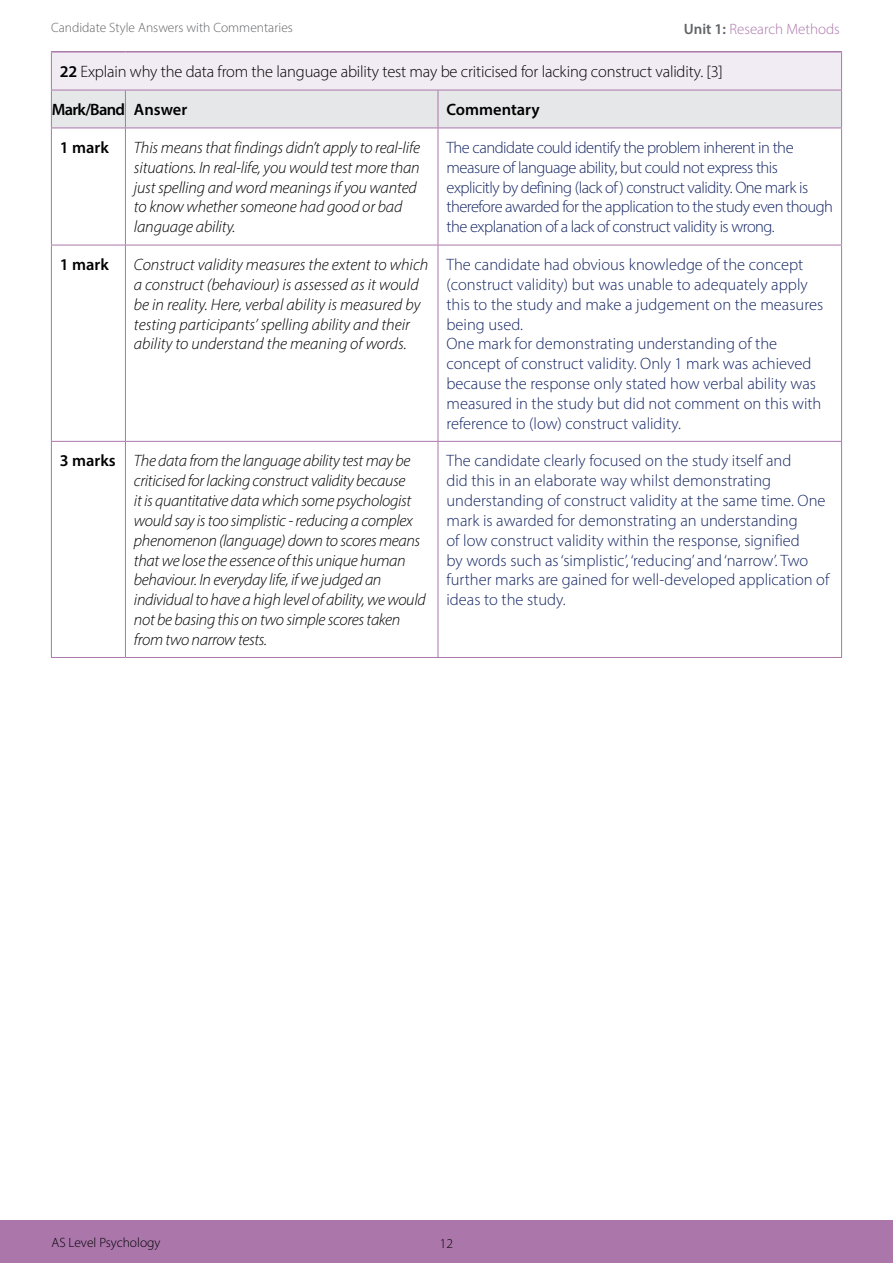
<style>
.page{position:relative;width:893px;height:1263px;background:#fff}
.page>*{position:absolute;margin:0;border:0;box-sizing:border-box;transform-origin:0 0}
.Body_10pt{font:italic 300 16.5px/19.8px "Myriad Pro";letter-spacing:-.015em;color:#000}
.Body_10pt-2{font:300 16.5px/19.8px "Myriad Pro";color:#152664}
.Body_10pt-3{font:300 16.5px/19.8px "Myriad Pro";letter-spacing:-.03em;color:#152664}
.Body_10pt-4{font:300 16.5px "Myriad Pro";letter-spacing:-.01em;color:#000}
.Body_10pt-5{font:600 16.5px "Myriad Pro";color:#000}
.Body_10pt-6{font:600 16.5px "Myriad Pro";letter-spacing:-.04em;color:#000}
.t1{font:300 15px "Myriad Pro";color:#ab77ab}
.t2{font:300 13.5px "Myriad Pro";color:#636466}
.t3{font:300 13.5px "Myriad Pro";color:#000}
.s1{font-weight:600;color:#636466}
.s2{font-weight:600}
</style>
<div class="page">
<div style="left:0;top:1220px;width:893px;height:43px;background:#ab77ab"></div>
<div style="left:51px;top:52px;width:791px;height:38px;background:#f1ebf3"></div>
<div style="left:52px;top:91px;width:789px;height:37px;background:#e6e7e8"></div>
<hr style="left:51px;top:51px;width:74px;height:2px;background:#ab77ab">
<hr style="left:125px;top:51px;width:313px;height:2px;background:#ab77ab">
<hr style="left:438px;top:51px;width:404px;height:2px;background:#ab77ab">
<hr style="left:51px;top:53px;width:1px;height:37px;background:#ab77ab">
<hr style="left:841px;top:53px;width:1px;height:37px;background:#ab77ab">
<hr style="left:51px;top:90px;width:74px;height:1px;background:#ab77ab">
<hr style="left:51px;top:90px;width:1px;height:38px;background:#ab77ab">
<hr style="left:125px;top:90px;width:313px;height:1px;background:#ab77ab">
<hr style="left:125px;top:90px;width:1px;height:38px;background:#ab77ab">
<hr style="left:438px;top:90px;width:404px;height:1px;background:#ab77ab">
<hr style="left:438px;top:90px;width:1px;height:38px;background:#ab77ab">
<hr style="left:841px;top:90px;width:1px;height:38px;background:#ab77ab">
<hr style="left:51px;top:128px;width:74px;height:1px;background:#ab77ab">
<hr style="left:51px;top:128px;width:1px;height:117px;background:#ab77ab">
<hr style="left:125px;top:128px;width:313px;height:1px;background:#ab77ab">
<hr style="left:125px;top:128px;width:1px;height:117px;background:#ab77ab">
<hr style="left:438px;top:128px;width:404px;height:1px;background:#ab77ab">
<hr style="left:438px;top:128px;width:1px;height:117px;background:#ab77ab">
<hr style="left:841px;top:128px;width:1px;height:117px;background:#ab77ab">
<hr style="left:51px;top:245px;width:74px;height:1px;background:#ab77ab">
<hr style="left:51px;top:245px;width:1px;height:196px;background:#ab77ab">
<hr style="left:125px;top:245px;width:313px;height:1px;background:#ab77ab">
<hr style="left:125px;top:245px;width:1px;height:196px;background:#ab77ab">
<hr style="left:438px;top:245px;width:404px;height:1px;background:#ab77ab">
<hr style="left:438px;top:245px;width:1px;height:196px;background:#ab77ab">
<hr style="left:841px;top:245px;width:1px;height:196px;background:#ab77ab">
<hr style="left:51px;top:441px;width:74px;height:1px;background:#ab77ab">
<hr style="left:51px;top:442px;width:1px;height:215px;background:#ab77ab">
<hr style="left:125px;top:441px;width:313px;height:1px;background:#ab77ab">
<hr style="left:125px;top:442px;width:1px;height:215px;background:#ab77ab">
<hr style="left:438px;top:441px;width:404px;height:1px;background:#ab77ab">
<hr style="left:438px;top:442px;width:1px;height:215px;background:#ab77ab">
<hr style="left:841px;top:442px;width:1px;height:215px;background:#ab77ab">
<hr style="left:51px;top:657px;width:74px;height:1px;background:#ab77ab">
<hr style="left:125px;top:657px;width:313px;height:1px;background:#ab77ab">
<hr style="left:438px;top:657px;width:404px;height:1px;background:#ab77ab">
<p class="t2" style="left:51px;top:20px;width:243px">Candidate Style Answers with Commentaries</p>
<p class="t1" style="left:684px;top:20px;width:157px"><span class="s1">Unit 1:</span> Research Methods</p>
<p class="Body_10pt-4" style="left:60px;top:61px;width:665px"><span class="s2">22</span> Explain why the data from the language ability test may be criticised for lacking construct validity. [3]</p>
<p class="Body_10pt-6" style="left:52px;top:99px;width:75px">Mark/Band</p>
<p class="Body_10pt-5" style="left:134px;top:99px;width:55px">Answer</p>
<p class="Body_10pt-5" style="left:446px;top:99px;width:95px">Commentary</p>
<p class="Body_10pt-5" style="left:60px;top:137px;width:50px">1 mark</p>
<p class="Body_10pt" style="left:134px;top:138px;width:288px">This means that findings didn’t apply to real-life situations. In real-life, you would test more than just spelling and word meanings if you wanted to know whether someone had good or bad language ability.</p>
<p class="Body_10pt-3" style="left:446px;top:138px;width:388px">The candidate could identify the problem inherent in the measure of language ability, but could not express this explicitly by defining (lack of) construct validity. One mark is therefore awarded for the application to the study even though the explanation of a lack of construct validity is wrong.</p>
<p class="Body_10pt-5" style="left:60px;top:254px;width:50px">1 mark</p>
<p class="Body_10pt" style="left:134px;top:255px;width:296px">Construct validity measures the extent to which a construct (behaviour) is assessed as it would be in reality. Here, verbal ability is measured by testing participants’ spelling ability and their ability to understand the meaning of words.</p>
<p class="Body_10pt-2" style="left:446px;top:255px;width:378px">The candidate had obvious knowledge of the concept (construct validity) but was unable to adequately apply this to the study and make a judgement on the measures being used.</p>
<p class="Body_10pt-2" style="left:446px;top:334px;width:376px">One mark for demonstrating understanding of the concept of construct validity. Only 1 mark was achieved because the response only stated how verbal ability was measured in the study but did not comment on this with reference to (low) construct validity.</p>
<p class="Body_10pt-5" style="left:60px;top:450px;width:57px">3 marks</p>
<p class="Body_10pt" style="left:134px;top:451px;width:293px">The data from the language ability test may be criticised for lacking construct validity because<br>it is quantitative data which some psychologist would say is too simplistic - reducing a complex phenomenon (language) down to scores means that we lose the essence of this unique human behaviour. In everyday life, if we judged an individual to have a high level of ability, we would not be basing this on two simple scores taken from two narrow tests.</p>
<p class="Body_10pt-2" style="left:446px;top:451px;width:384px">The candidate clearly focused on the study itself and<br>did this in an elaborate way whilst demonstrating understanding of construct validity at the same time. One mark is awarded for demonstrating an understanding<br>of low construct validity within the response, signified<br>by words such as ‘simplistic’, ‘reducing’ and ‘narrow’. Two further marks are gained for well-developed application of ideas to the study.</p>
<p class="t3" style="left:51px;top:1234px;width:111px">AS Level Psychology</p>
<p class="t3" style="left:440px;top:1235px;width:15px">12</p>
</div>
